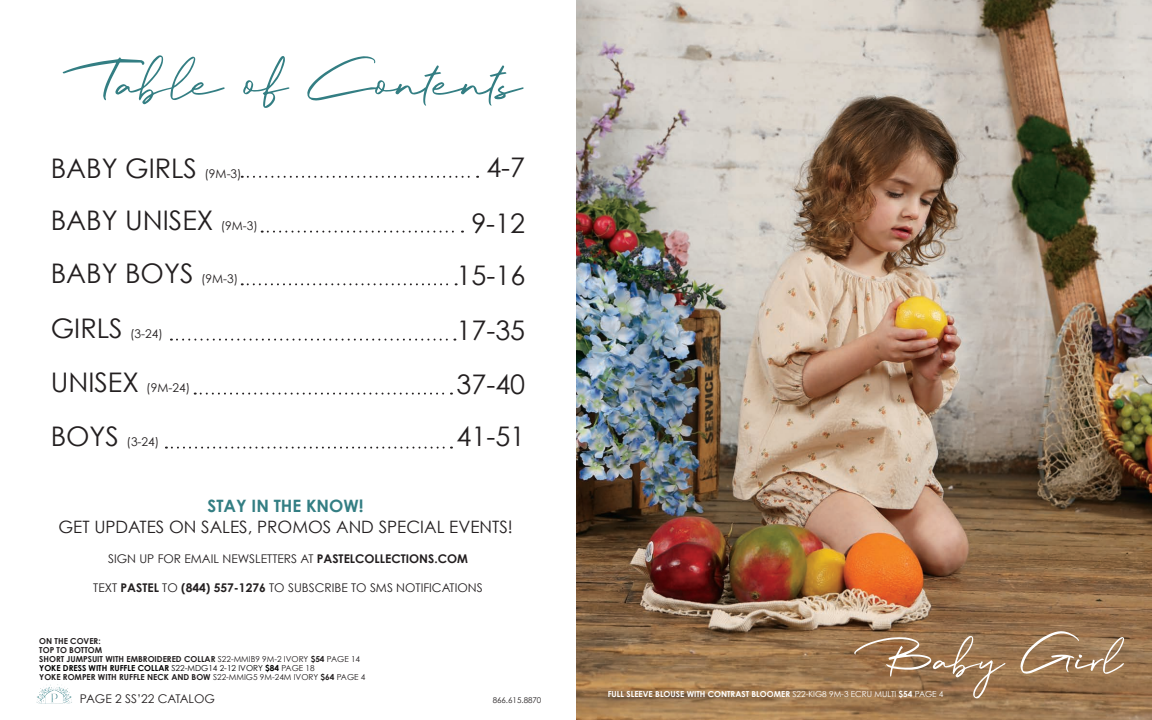
<style>
.page{position:relative;width:1152px;height:720px;background:#fff}
.page>*{position:absolute;margin:0;border:0;box-sizing:border-box;transform-origin:0 0}
.t1{font:70.8px "Jadyn Maria";color:#337e83}
.t2{font:60px "Jadyn Maria";color:#fff}
.t3{font:27px "Century Gothic";color:#231f20}
.t4{font:17px "Century Gothic";color:#231f20}
.t5{font:700 17px "Century Gothic";color:#337e83}
.t6{font:12px "Century Gothic";color:#231f20}
.t7{font:700 8.2px "Century Gothic";color:#231f20}
.t8{font:700 8.2px "Century Gothic";color:#fff}
.t9{font:700 8.2px "Century Gothic";color:#000}
.t10{font:8px "Century Gothic";color:#231f20}
.s1{font-weight:700}
.s2{font-weight:400}
.s3{font-weight:400;color:#231f20}
</style>
<div class="page">
<img style="left:36px;top:684px;width:36px;height:20px">
<svg style="left:242px;top:176px;width:236px;height:2px"></svg>
<svg style="left:262px;top:231px;width:201px;height:2px"></svg>
<svg style="left:242px;top:283px;width:215px;height:2px"></svg>
<svg style="left:171px;top:339px;width:284px;height:2px"></svg>
<svg style="left:195px;top:393px;width:257px;height:2px"></svg>
<svg style="left:166px;top:447px;width:286px;height:2px"></svg>
<img style="left:576px;top:0;width:576px;height:720px">
<p class="t1" style="left:59px;top:35px;width:459px">Table of Contents</p>
<p class="t3" style="left:51px;top:151px;width:148px">BABY GIRLS</p>
<p class="t6" style="left:205px;top:166px;width:39px">(9M-3)</p>
<p class="t3" style="left:486px;top:151px;width:40px">4-7</p>
<p class="t3" style="left:51px;top:204px;width:164px">BABY UNISEX</p>
<p class="t6" style="left:221px;top:219px;width:39px">(9M-3)</p>
<p class="t3" style="left:471px;top:206px;width:55px">9-12</p>
<p class="t3" style="left:51px;top:257px;width:144px">BABY BOYS</p>
<p class="t6" style="left:201px;top:272px;width:39px">(9M-3)</p>
<p class="t3" style="left:457px;top:259px;width:70px">15-16</p>
<p class="t3" style="left:51px;top:312px;width:73px">GIRLS</p>
<p class="t6" style="left:130px;top:327px;width:34px">(3-24)</p>
<p class="t3" style="left:456px;top:314px;width:70px">17-35</p>
<p class="t3" style="left:51px;top:366px;width:90px">UNISEX</p>
<p class="t6" style="left:146px;top:381px;width:45px">(9M-24)</p>
<p class="t3" style="left:456px;top:368px;width:70px">37-40</p>
<p class="t3" style="left:51px;top:420px;width:70px">BOYS</p>
<p class="t6" style="left:127px;top:435px;width:34px">(3-24)</p>
<p class="t3" style="left:456px;top:420px;width:70px">41-51</p>
<p class="t5" style="left:208px;top:496px;width:158px">STAY IN THE KNOW!</p>
<p class="t4" style="left:58px;top:516px;width:456px">GET UPDATES ON SALES, PROMOS AND SPECIAL EVENTS!</p>
<p class="t6" style="left:108px;top:551px;width:361px">SIGN UP FOR EMAIL NEWSLETTERS AT <span class="s1">PASTELCOLLECTIONS.COM</span></p>
<p class="t6" style="left:93px;top:580px;width:391px">TEXT <span class="s1">PASTEL</span> TO <span class="s1">(844) 557-1276</span> TO SUBSCRIBE TO SMS NOTIFICATIONS</p>
<p class="t7" style="left:39px;top:636px;width:63px">ON THE COVER:</p>
<p class="t7" style="left:39px;top:645px;width:64px">TOP TO BOTTOM</p>
<p class="t7" style="left:39px;top:654px;width:322px">SHORT JUMPSUIT WITH EMBROIDERED COLLAR <span class="s2">S22-MMIB9 9M-2 IVORY</span> $54 <span class="s2">PAGE 14</span></p>
<p class="t9" style="left:39px;top:663px;width:277px">YOKE DRESS WITH RUFFLE COLLAR <span class="s2">S22-MDG14 2-12 IVORY</span> $84 <span class="s3">PAGE 18</span></p>
<p class="t7" style="left:39px;top:672px;width:328px">YOKE ROMPER WITH RUFFLE NECK AND BOW <span class="s2">S22-MMIG5 9M-24M IVORY</span> $64 <span class="s2">PAGE 4</span></p>
<p class="t6" style="left:80px;top:691px;width:137px">PAGE 2 SS’22 CATALOG</p>
<p class="t10" style="left:493px;top:696px;width:50px">866.615.8870</p>
<p class="t2" style="left:851px;top:619px;width:268px">Baby Girl</p>
<p class="t8" style="left:608px;top:689px;width:337px">FULL SLEEVE BLOUSE WITH CONTRAST BLOOMER <span class="s2">S22-KIG8 9M-3 ECRU MULTI</span> $54 <span class="s2">PAGE 4</span></p>
</div>
